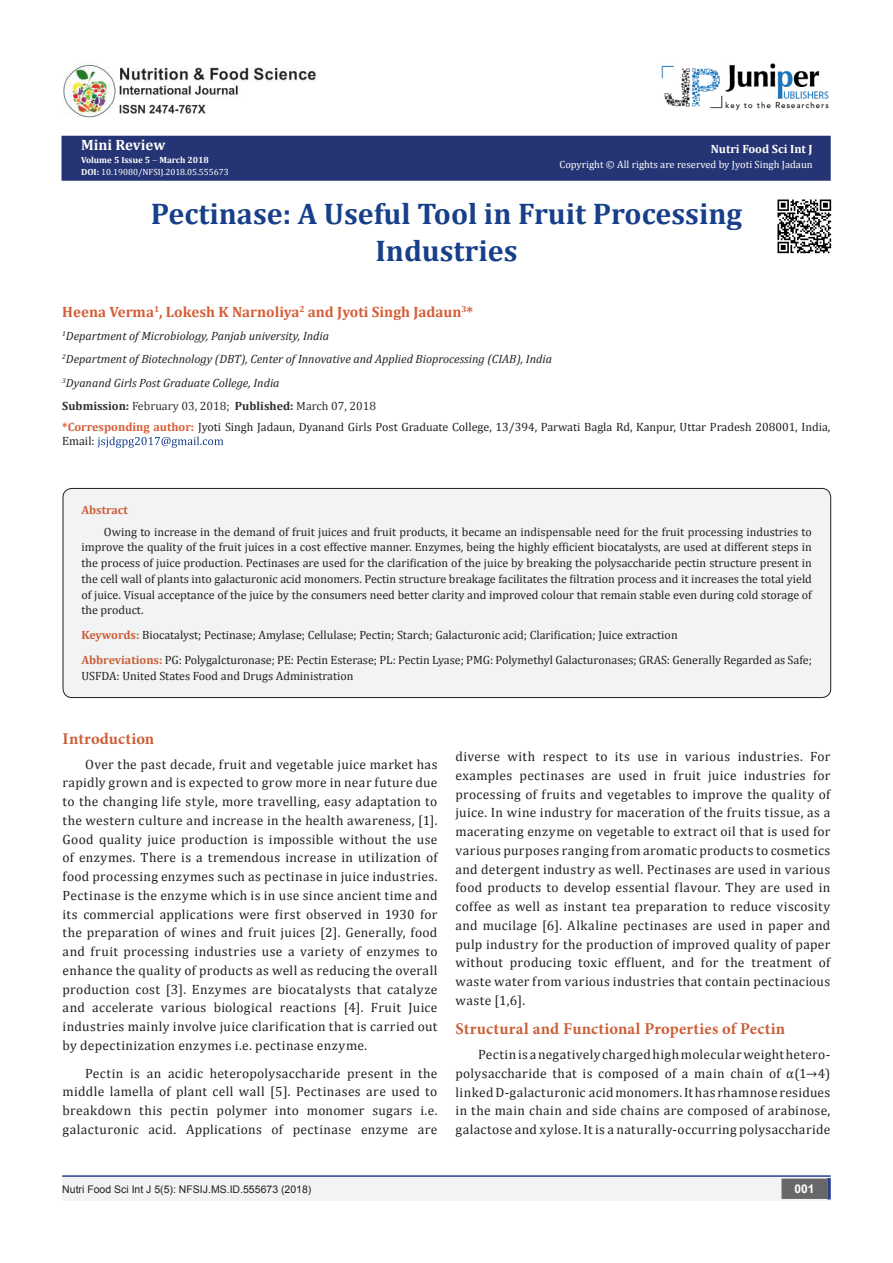
<style>
.page{position:relative;width:893px;height:1263px;background:#fff}
.page>*{position:absolute;margin:0;border:0;box-sizing:border-box;transform-origin:0 0}
.t1{font:700 30px/37.5px "Cambria";color:#183f89;text-align:center}
.t2{font:700 16.5px "Minion Pro";letter-spacing:.015em;color:#ca5f37}
.t3{font:700 15px "Cambria";color:#d55e37}
.t4{font:700 15px "Cambria";color:#fffefc}
.t5{font:13.5px/18.8px "Cambria";letter-spacing:.03em;color:#231f20;text-align:justify}
.t6{font:12px/15.8px "Cambria";color:#231f20}
.t7{font:italic 12px "Cambria";color:#231f20}
.t8{font:12px "Cambria";color:#312f30}
.t9{font:700 12px "Cambria";color:#fffefc}
.t10{font:700 12px "Cambria";color:#ca5f37}
.t11{font:700 12px "Arial";color:#fff}
.t12{font:10.5px "Cambria";color:#fffefc}
.t13{font:10.5px "Arial";color:#231f20}
.t14{font:9px "Cambria";color:#fff}
.t15{font:700 9px "Cambria";color:#fffefc}
.s1{font-weight:700;color:#fffefc}
.s2{font-weight:700}
.s3{font-weight:700;color:#d55e37}
.s4{font-weight:700;color:#ca5f37}
</style>
<div class="page">
<div style="left:62px;top:136px;width:768px;height:44px;background:#253474"></div>
<div style="left:62px;top:136px;width:769px;height:45px;border:2px solid #253474"></div>
<svg style="left:97px;top:437px;width:126px;height:11px"></svg>
<hr style="left:62px;top:1175px;width:769px;height:2px;background:#253f8e">
<div style="left:62px;top:1177px;width:495px;height:24px;background:#f2f3f4"></div>
<div style="left:557px;top:1177px;width:274px;height:24px;background:#f2f3f4"></div>
<div style="left:782px;top:1179px;width:45px;height:19px;background:#68676a"></div>
<div style="left:781px;top:1178px;width:46px;height:21px;border:2px solid #68676a"></div>
<svg style="left:827px;top:1178px;width:4px;height:21px"></svg>
<img style="left:661px;top:63px;width:168px;height:47px">
<img style="left:63px;top:63px;width:254px;height:55px">
<div style="left:63px;top:488px;width:768px;height:209px;background:#f2f3f4;border-radius:9px"></div>
<div style="left:63px;top:488px;width:768px;height:210px;border:1px solid #231f20;border-radius:9px"></div>
<img style="left:777px;top:199px;width:55px;height:55px">
<p class="t4" style="left:81px;top:135px;width:86px">Mini Review</p>
<p class="t15" style="left:81px;top:153px;width:129px">Volume 5 Issue 5 March 2018</p>
<p class="t14" style="left:81px;top:166px;width:149px"><span class="s1">DOI:</span> 10.19080/NFSIJ.2018.05.555673</p>
<p class="t9" style="left:711px;top:140px;width:103px">Nutri Food Sci Int J</p>
<p class="t12" style="left:559px;top:159px;width:255px">Copyright © All rights are reserved by Jyoti Singh Jadaun</p>
<p class="t1" style="left:151px;top:194px;width:593px">Pectinase: A Useful Tool in Fruit Processing<br>Industries</p>
<p class="t3" style="left:62px;top:301px;width:413px">Heena Verma<sup>1</sup>, Lokesh K Narnoliya<sup>2</sup> and Jyoti Singh Jadaun<sup>3</sup>*</p>
<p class="t7" style="left:62px;top:327px;width:268px"><sup>1</sup>Department of Microbiology, Panjab university, India</p>
<p class="t7" style="left:62px;top:351px;width:491px"><sup>2</sup>Department of Biotechnology (DBT), Center of Innovative and Applied Bioprocessing (CIAB), India</p>
<p class="t7" style="left:62px;top:374px;width:219px"><sup>3</sup>Dyanand Girls Post Graduate College, India</p>
<p class="t8" style="left:62px;top:399px;width:315px"><span class="s2">Submission:</span> February 03, 2018; <span class="s2">Published:</span> March 07, 2018</p>
<p class="t6" style="left:62px;top:419px;width:770px;line-height:14.4px"><span class="s3">*Corresponding author:</span> Jyoti Singh Jadaun, Dyanand Girls Post Graduate College, 13/394, Parwati Bagla Rd, Kanpur, Uttar Pradesh 208001, India,<br>Email:</p>
<p class="t10" style="left:81px;top:501px;width:48px">Abstract</p>
<p class="t6" style="left:81px;top:524px;width:732px;text-align:justify;text-indent:22px">Owing to increase in the demand of fruit juices and fruit products, it became an indispensable need for the fruit processing industries to improve the quality of the fruit juices in a cost effective manner. Enzymes, being the highly efficient biocatalysts, are used at different steps in the process of juice production. Pectinases are used for the clarification of the juice by breaking the polysaccharide pectin structure present in the cell wall of plants into galacturonic acid monomers. Pectin structure breakage facilitates the filtration process and it increases the total yield of juice. Visual acceptance of the juice by the consumers need better clarity and improved colour that remain stable even during cold storage of the product.</p>
<p class="t6" style="left:81px;top:627px;width:598px"><span class="s4">Keywords:</span> Biocatalyst; Pectinase; Amylase; Cellulase; Pectin; Starch; Galacturonic acid; Clarification; Juice extraction</p>
<p class="t6" style="left:81px;top:652px;width:732px"><span class="s4">Abbreviations:</span> PG: Polygalcturonase; PE: Pectin Esterase; PL: Pectin Lyase; PMG: Polymethyl Galacturonases; GRAS: Generally Regarded as Safe;<br>USFDA: United States Food and Drugs Administration</p>
<p class="t2" style="left:63px;top:727px;width:93px">Introduction</p>
<p class="t5" style="left:63px;top:755px;width:376px;text-indent:22px">Over the past decade, fruit and vegetable juice market has rapidly grown and is expected to grow more in near future due to the changing life style, more travelling, easy adaptation to the western culture and increase in the health awareness, [1].<br>Good quality juice production is impossible without the use of enzymes. There is a tremendous increase in utilization of food processing enzymes such as pectinase in juice industries.<br>Pectinase is the enzyme which is in use since ancient time and its commercial applications were first observed in 1930 for the preparation of wines and fruit juices [2]. Generally, food and fruit processing industries use a variety of enzymes to enhance the quality of products as well as reducing the overall production cost [3]. Enzymes are biocatalysts that catalyze and accelerate various biological reactions [4]. Fruit Juice industries mainly involve juice clarification that is carried out by depectinization enzymes i.e. pectinase enzyme.</p>
<p class="t5" style="left:63px;top:1064px;width:376px;text-indent:22px">Pectin is an acidic heteropolysaccharide present in the middle lamella of plant cell wall [5]. Pectinases are used to breakdown this pectin polymer into monomer sugars i.e. galacturonic acid. Applications of pectinase enzyme are</p>
<p class="t5" style="left:455px;top:747px;width:376px">diverse with respect to its use in various industries. For examples pectinases are used in fruit juice industries for processing of fruits and vegetables to improve the quality of juice. In wine industry for maceration of the fruits tissue, as a macerating enzyme on vegetable to extract oil that is used for various purposes ranging from aromatic products to cosmetics and detergent industry as well. Pectinases are used in various food products to develop essential flavour. They are used in coffee as well as instant tea preparation to reduce viscosity and mucilage [6]. Alkaline pectinases are used in paper and pulp industry for the production of improved quality of paper without producing toxic effluent, and for the treatment of waste water from various industries that contain pectinacious waste [1,6].</p>
<p class="t2" style="left:455px;top:1017px;width:331px">Structural and Functional Properties of Pectin</p>
<p class="t5" style="left:455px;top:1045px;width:376px;text-indent:22px">Pectin is a negatively charged high molecular weight hetero&shy;polysaccharide that is composed of a main chain of α(1→4) linked D-galacturonic acid monomers. It has rhamnose residues in the main chain and side chains are composed of arabinose, galactose and xylose. It is a naturally-occurring polysaccharide</p>
<p class="t13" style="left:62px;top:1182px;width:251px">Nutri Food Sci Int J 5(5): NFSIJ.MS.ID.555673 (2018)</p>
<p class="t11" style="left:794px;top:1181px;width:22px">001</p>
</div>
